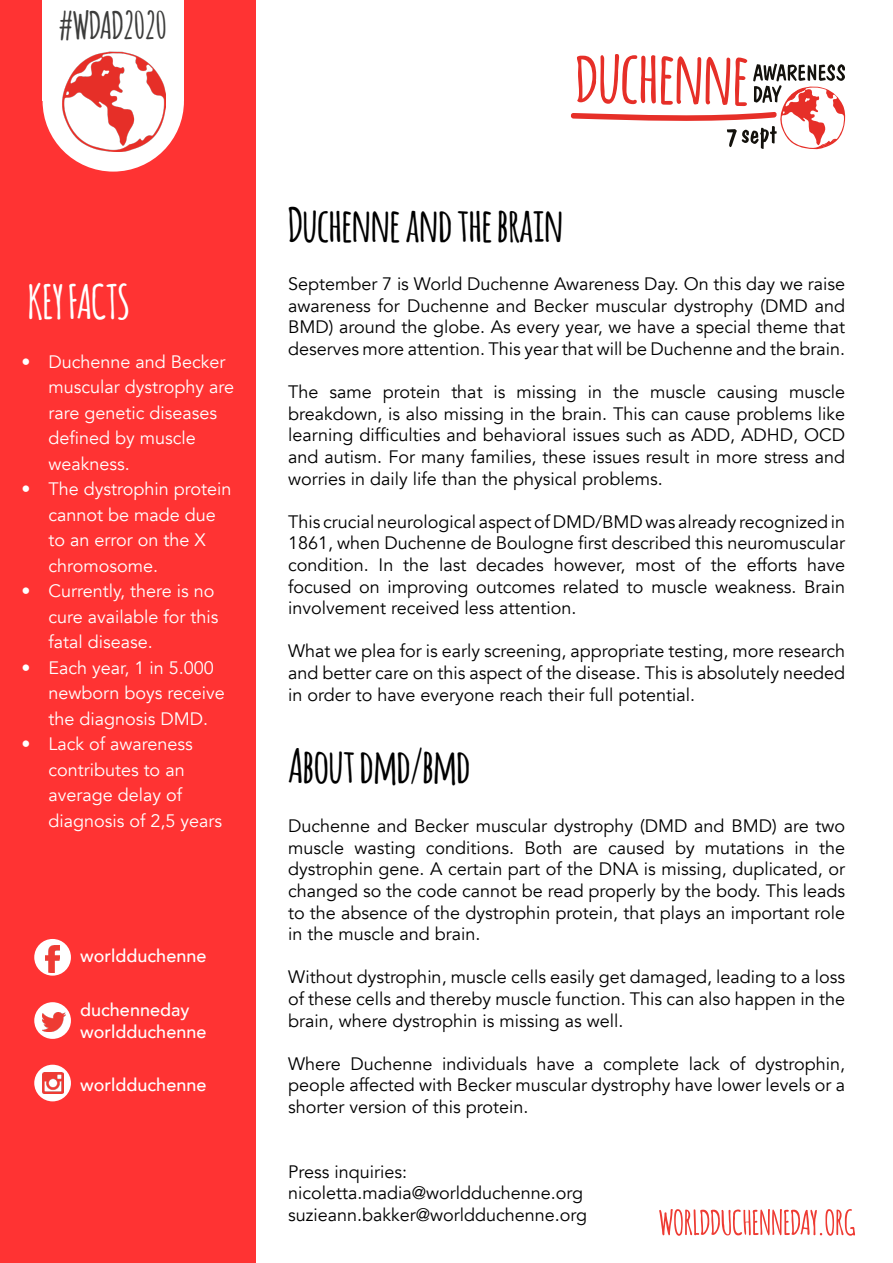
<style>
.page{position:relative;width:893px;height:1263px;background:#fff}
.page>*{position:absolute;margin:0;border:0;box-sizing:border-box;transform-origin:0 0}
.t1{font:700 46.5px "Amatic";color:#000}
.t2{font:700 46.5px "Amatic";color:#fff}
.t3{font:700 37.2px "Amatic";color:#3c3c3b}
.t4{font:18px/21.6px "Avenir";color:#000;text-align:justify}
.t5{font:18px/25.5px "Avenir";color:#fff}
.t6{font:500 18px/21.6px "Avenir";color:#fff}
</style>
<div class="page">
<div style="left:0;top:0;width:255px;height:1263px;background:#f33"></div>
<svg style="left:571px;top:54px;width:274px;height:95px"></svg>
<div style="left:43px;top:0;width:141px;height:101px;background:#fff"></div>
<div style="left:43px;top:30px;width:141px;height:142px;background:#fff;border-radius:50%"></div>
<img style="left:61px;top:51px;width:104px;height:100px">
<div style="left:34px;top:939px;width:37px;height:37px;background:#fff;border-radius:50%"></div>
<img style="left:46px;top:946px;width:14px;height:26px">
<div style="left:34px;top:1002px;width:37px;height:37px;background:#fff;border-radius:50%"></div>
<img style="left:43px;top:1012px;width:23px;height:20px">
<svg style="left:34px;top:1065px;width:37px;height:36px"></svg>
<img style="left:42px;top:1073px;width:21px;height:20px">
<svg style="left:659px;top:1209px;width:196px;height:27px"></svg>
<h2 class="t3" style="left:59px;top:-1px;width:109px">#WDAD2020</h2>
<h1 class="t2" style="left:28px;top:268px;width:103px">KEY FACTS</h1>
<p class="t5" style="left:48px;top:349px;width:187px;text-indent:-27px">• Duchenne and Becker muscular dystrophy are rare genetic diseases defined by muscle weakness.</p>
<p class="t5" style="left:48px;top:476px;width:184px;text-indent:-27px">• The dystrophin protein cannot be made due to an error on the X chromosome.</p>
<p class="t5" style="left:48px;top:579px;width:171px;text-indent:-27px">• Currently, there is no cure available for this fatal disease.</p>
<p class="t5" style="left:48px;top:655px;width:178px;text-indent:-27px">• Each year, 1 in 5.000 newborn boys receive the diagnosis DMD.</p>
<p class="t5" style="left:48px;top:732px;width:175px;text-indent:-27px">• Lack of awareness contributes to an average delay of diagnosis of 2,5 years</p>
<p class="t6" style="left:80px;top:944px;width:128px">worldduchenne</p>
<p class="t6" style="left:80px;top:998px;width:128px">duchenneday worldduchenne</p>
<p class="t6" style="left:80px;top:1072px;width:128px">worldduchenne</p>
<h1 class="t1" style="left:288px;top:192px;width:277px">Duchenne and the brain</h1>
<p class="t4" style="left:288px;top:273px;width:559px">September 7 is World Duchenne Awareness Day. On this day we raise awareness for Duchenne and Becker muscular dystrophy (DMD and BMD) around the globe. As every year, we have a special theme that deserves more attention. This year that will be Duchenne and the brain.</p>
<p class="t4" style="left:288px;top:381px;width:559px">The same protein that is missing in the muscle causing muscle breakdown, is also missing in the brain. This can cause problems like learning difficulties and behavioral issues such as ADD, ADHD, OCD and autism. For many families, these issues result in more stress and worries in daily life than the physical problems.</p>
<p class="t4" style="left:288px;top:511px;width:559px">This crucial neurological aspect of DMD/BMD was already recognized in 1861, when Duchenne de Boulogne first described this neuromuscular condition. In the last decades however, most of the efforts have focused on improving outcomes related to muscle weakness. Brain involvement received less attention.</p>
<p class="t4" style="left:288px;top:641px;width:558px">What we plea for is early screening, appropriate testing, more research and better care on this aspect of the disease. This is absolutely needed in order to have everyone reach their full potential.</p>
<h1 class="t1" style="left:288px;top:733px;width:184px">About dmd/bmd</h1>
<p class="t4" style="left:288px;top:815px;width:559px">Duchenne and Becker muscular dystrophy (DMD and BMD) are two muscle wasting conditions. Both are caused by mutations in the dystrophin gene. A certain part of the DNA is missing, duplicated, or changed so the code cannot be read properly by the body. This leads to the absence of the dystrophin protein, that plays an important role in the muscle and brain.</p>
<p class="t4" style="left:288px;top:967px;width:558px">Without dystrophin, muscle cells easily get damaged, leading to a loss of these cells and thereby muscle function. This can also happen in the brain, where dystrophin is missing as well.</p>
<p class="t4" style="left:288px;top:1053px;width:559px">Where Duchenne individuals have a complete lack of dystrophin, people affected with Becker muscular dystrophy have lower levels or a shorter version of this protein.</p>
<p class="t4" style="left:288px;top:1161px;width:301px;text-align:left">Press inquiries: nicoletta.madia@worldduchenne.org suzieann.bakker@worldduchenne.org</p>
</div>
